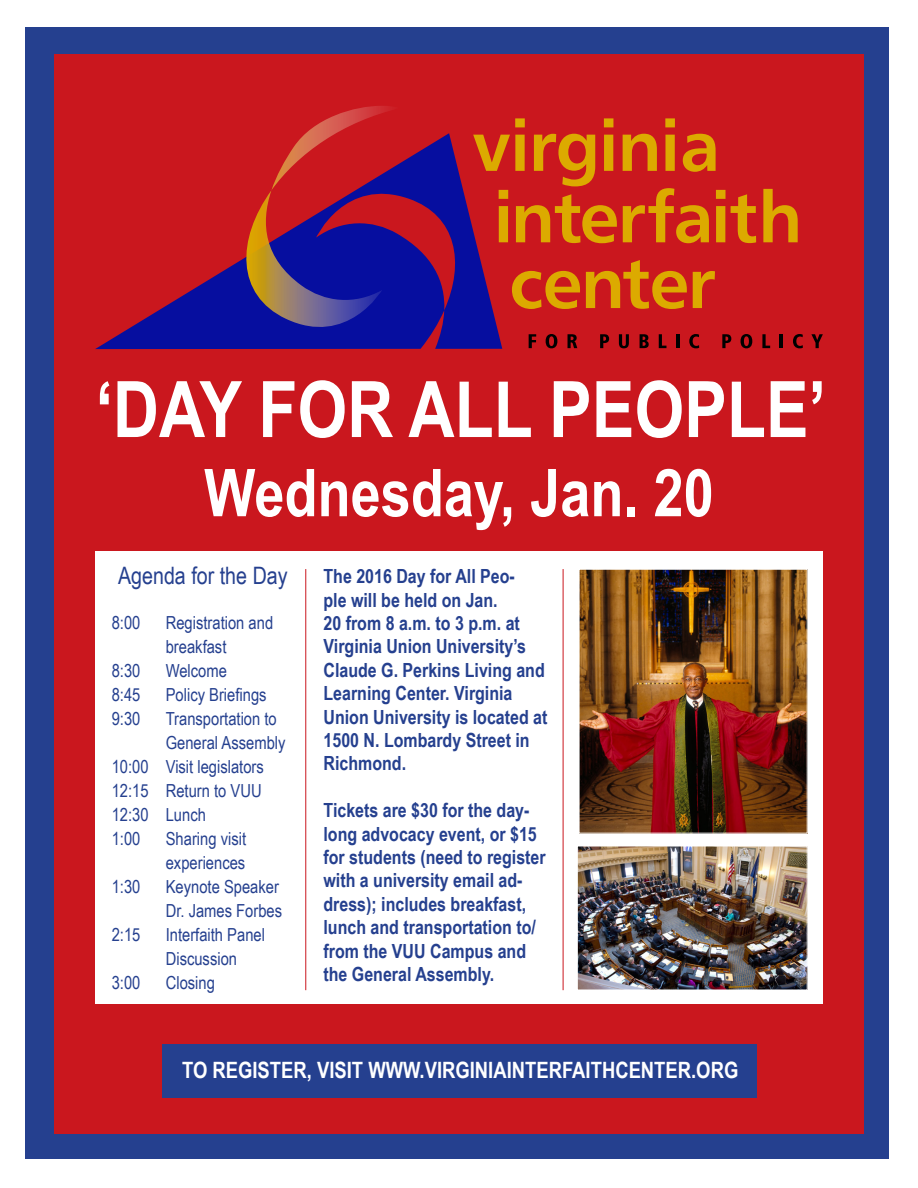
<style>
.page{position:relative;width:918px;height:1188px;background:#fff}
.page>*{position:absolute;margin:0;border:0;box-sizing:border-box;transform-origin:0 0}
.t1{font:700 78px "Arial Narrow";color:#fff}
.t2{font:700 66px "Arial Narrow";color:#fff}
.t3{font:24px "Arial Narrow";color:#25408f}
.t4{font:700 22.5px "Arial Narrow";color:#fff}
.t5{font:700 19.5px/23.4px "Arial Narrow";color:#25408f}
.t6{font:18px/24px "Arial Narrow";color:#25408f}
</style>
<div class="page">
<div style="left:25px;top:27px;width:864px;height:1132px;background:#25408f"></div>
<div style="left:54px;top:54px;width:810px;height:1080px;background:#ca171e"></div>
<svg style="left:95px;top:133px;width:407px;height:216px"></svg>
<svg style="left:236px;top:106px;width:165px;height:242px"></svg>
<svg style="left:473px;top:118px;width:52px;height:53px"></svg>
<svg style="left:534px;top:134px;width:61px;height:52px"></svg>
<svg style="left:604px;top:118px;width:9px;height:53px"></svg>
<svg style="left:623px;top:134px;width:34px;height:37px"></svg>
<svg style="left:665px;top:118px;width:10px;height:53px"></svg>
<svg style="left:683px;top:134px;width:33px;height:38px"></svg>
<svg style="left:499px;top:190px;width:9px;height:52px"></svg>
<svg style="left:516px;top:194px;width:101px;height:49px"></svg>
<svg style="left:623px;top:188px;width:86px;height:55px"></svg>
<svg style="left:716px;top:190px;width:40px;height:53px"></svg>
<svg style="left:763px;top:189px;width:35px;height:53px"></svg>
<svg style="left:512px;top:271px;width:68px;height:38px"></svg>
<svg style="left:586px;top:260px;width:101px;height:49px"></svg>
<svg style="left:693px;top:271px;width:22px;height:37px"></svg>
<svg style="left:529px;top:334px;width:7px;height:14px"></svg>
<svg style="left:546px;top:334px;width:11px;height:14px"></svg>
<svg style="left:568px;top:334px;width:9px;height:14px"></svg>
<svg style="left:600px;top:334px;width:9px;height:14px"></svg>
<svg style="left:619px;top:334px;width:10px;height:14px"></svg>
<svg style="left:640px;top:334px;width:9px;height:14px"></svg>
<svg style="left:659px;top:334px;width:7px;height:14px"></svg>
<hr style="left:676px;top:334px;width:3px;height:14px;background:#000">
<svg style="left:689px;top:334px;width:10px;height:14px"></svg>
<svg style="left:722px;top:334px;width:9px;height:14px"></svg>
<svg style="left:741px;top:334px;width:11px;height:14px"></svg>
<svg style="left:762px;top:334px;width:8px;height:14px"></svg>
<hr style="left:780px;top:334px;width:3px;height:14px;background:#000">
<svg style="left:793px;top:334px;width:10px;height:14px"></svg>
<svg style="left:811px;top:334px;width:12px;height:14px"></svg>
<div style="left:95px;top:551px;width:728px;height:453px;background:#fff"></div>
<img style="left:581px;top:571px;width:224px;height:260px">
<div style="left:162px;top:1044px;width:595px;height:54px;background:#25408f"></div>
<img style="left:579px;top:848px;width:226px;height:140px">
<div style="left:577px;top:846px;width:230px;height:144px;border:1px solid #fff"></div>
<hr style="left:563px;top:569px;width:1px;height:421px;background:#ca171e">
<hr style="left:305px;top:569px;width:1px;height:421px;background:#ca171e">
<h1 class="t1" style="left:95px;top:351px;width:733px">‘DAY FOR ALL PEOPLE’</h1>
<h2 class="t2" style="left:204px;top:443px;width:511px">Wednesday, Jan. 20</h2>
<p class="t3" style="left:118px;top:557px;width:171px">Agenda for the Day</p>
<p class="t6" style="left:112px;top:610px;width:30px">8:00</p>
<p class="t6" style="left:166px;top:610px;width:109px">Registration and breakfast</p>
<p class="t6" style="left:112px;top:658px;width:30px">8:30</p>
<p class="t6" style="left:166px;top:658px;width:63px">Welcome</p>
<p class="t6" style="left:112px;top:682px;width:30px">8:45</p>
<p class="t6" style="left:166px;top:682px;width:102px">Policy Briefings</p>
<p class="t6" style="left:112px;top:706px;width:30px">9:30</p>
<p class="t6" style="left:166px;top:706px;width:113px">Transportation to</p>
<p class="t6" style="left:166px;top:730px;width:121px">General Assembly</p>
<p class="t6" style="left:112px;top:754px;width:154px">10:00 Visit legislators</p>
<p class="t6" style="left:112px;top:778px;width:151px">12:15 Return to VUU</p>
<p class="t6" style="left:112px;top:802px;width:96px">12:30 Lunch</p>
<p class="t6" style="left:112px;top:826px;width:30px">1:00</p>
<p class="t6" style="left:166px;top:826px;width:82px">Sharing visit experiences</p>
<p class="t6" style="left:112px;top:874px;width:30px">1:30</p>
<p class="t6" style="left:166px;top:874px;width:118px">Keynote Speaker<br>Dr. James Forbes</p>
<p class="t6" style="left:112px;top:922px;width:30px">2:15</p>
<p class="t6" style="left:166px;top:922px;width:101px">Interfaith Panel<br>Discussion</p>
<p class="t6" style="left:112px;top:970px;width:30px">3:00</p>
<p class="t6" style="left:166px;top:970px;width:51px">Closing</p>
<p class="t5" style="left:324px;top:564px;width:225px">The 2016 Day for All Peo-<br>ple will be held on Jan.<br>20 from 8 a.m. to 3 p.m. at<br>Virginia Union University’s<br>Claude G. Perkins Living and<br>Learning Center. Virginia<br>Union University is located at<br>1500 N. Lombardy Street in<br>Richmond.</p>
<p class="t5" style="left:324px;top:798px;width:224px">Tickets are $30 for the day&shy;long advocacy event, or $15 for students (need to register with a university email ad&shy;dress); includes breakfast, lunch and transportation to/ from the VUU Campus and the General Assembly.</p>
<p class="t4" style="left:182px;top:1053px;width:558px">TO REGISTER, VISIT WWW.VIRGINIAINTERFAITHCENTER.ORG</p>
</div>
